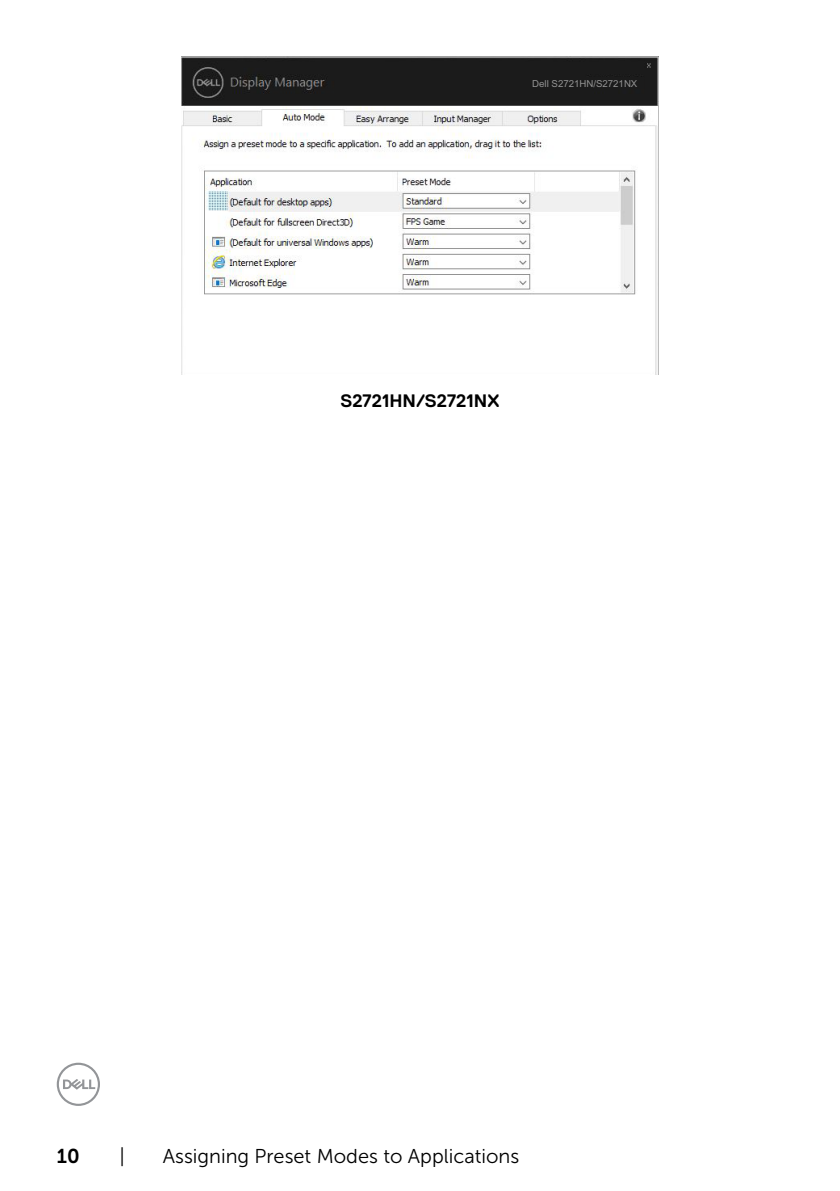
<style>
.page{position:relative;width:840px;height:1191px;background:#fff}
.page>*{position:absolute;margin:0;border:0;box-sizing:border-box;transform-origin:0 0}
.t1{font:20px "Museo Sans For Dell 300";color:#000}
.t2{font:20px "Museo Sans For Dell 700";color:#000}
.t3{font:700 18px "Dell Replica";color:#000}
.t4{font:9.6px "Arial";color:#939393}
</style>
<div class="page">
<svg style="left:57px;top:1062px;width:43px;height:44px"></svg>
<img style="left:182px;top:57px;width:475px;height:318px">
<div style="left:539px;top:77px;width:104px;height:12px;background:#1b1b1b"></div>
<p class="t4" style="left:532px;top:78px;width:107px">Dell S2721HN/S2721NX</p>
<p class="t3" style="left:340px;top:390px;width:160px">S2721HN/S2721NX</p>
<p class="t2" style="left:57px;top:1144px;width:24px">10</p>
<p class="t1" style="left:120px;top:1145px;width:7px">|</p>
<p class="t1" style="left:163px;top:1145px;width:358px">Assigning Preset Modes to Applications</p>
</div>
